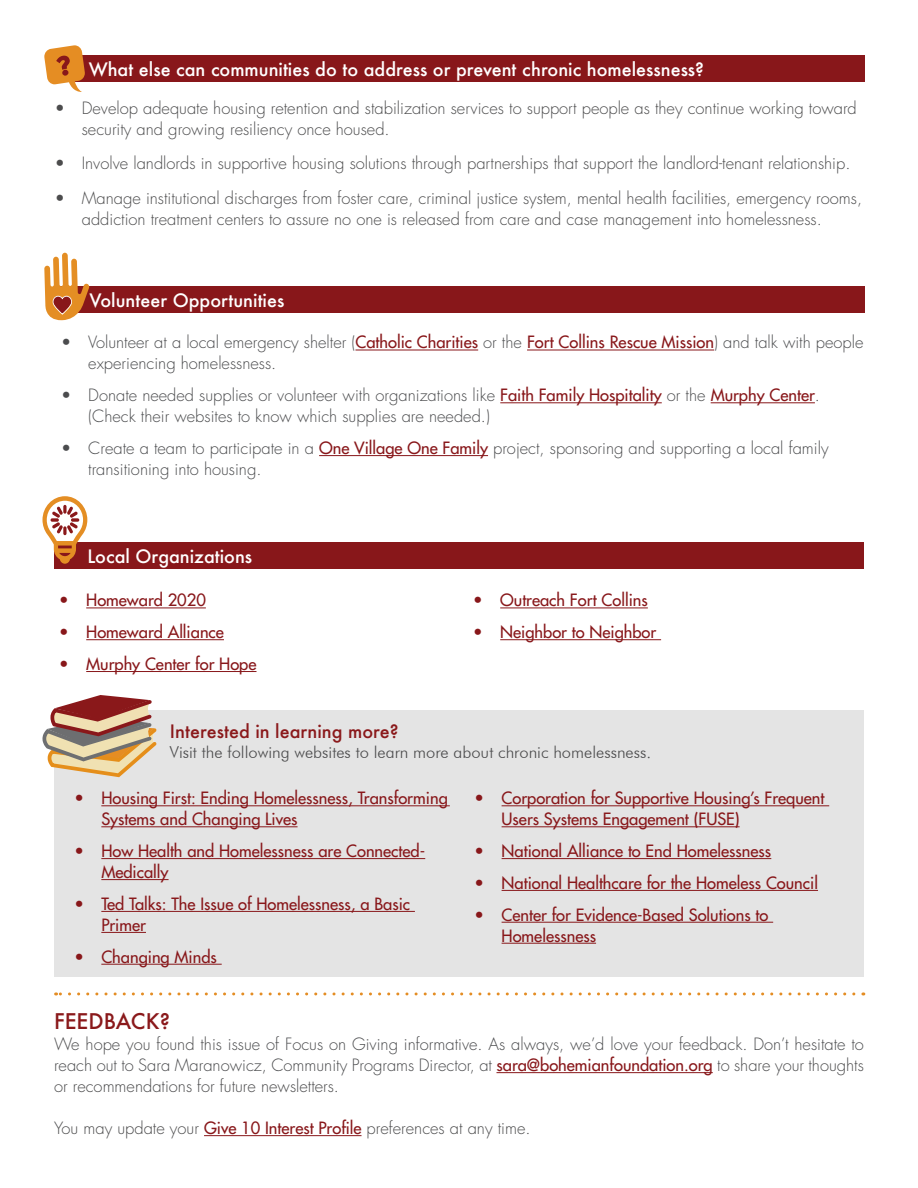
<style>
.page{position:relative;width:918px;height:1188px;background:#fff}
.page>*{position:absolute;margin:0;border:0;box-sizing:border-box;transform-origin:0 0}
.t1{font:500 21px "Futura";color:#8a191b}
.t2{font:500 18px "Futura";color:#fff}
.Paragraph_Style_1{font:500 18px "Futura";color:#8a191b}
.t3{font:300 16.5px/21px "Futura Std";color:#4b4c4e}
.t4{font:300 16.5px/21px "Futura Std";color:#4c4c4d}
.t5{font:500 16.5px/21px "Futura Std";color:#88171a}
.Paragraph_Style_1-2{font:300 16.5px "Futura BT";color:#4c4c4d}
.s1{font-weight:500;color:#88171a}
.s2{color:#4c4c4d}
</style>
<div class="page">
<div style="left:56px;top:286px;width:809px;height:27px;background:#88171a"></div>
<hr style="left:497px;top:1072px;width:216px;height:1px;background:#88171a">
<hr style="left:204px;top:1135px;width:158px;height:1px;background:#88171a">
<hr style="left:355px;top:350px;width:123px;height:1px;background:#88171a">
<hr style="left:527px;top:350px;width:187px;height:1px;background:#88171a">
<hr style="left:500px;top:402px;width:162px;height:1px;background:#88171a">
<hr style="left:711px;top:402px;width:104px;height:1px;background:#88171a">
<hr style="left:319px;top:455px;width:169px;height:1px;background:#88171a">
<div style="left:55px;top:55px;width:809px;height:27px;background:#88171a"></div>
<svg style="left:44px;top:45px;width:41px;height:47px"></svg>
<div style="left:54px;top:710px;width:810px;height:266px;background:#e4e4e4"></div>
<hr style="left:101px;top:805px;width:349px;height:1px;background:#88171a">
<hr style="left:101px;top:826px;width:197px;height:1px;background:#88171a">
<hr style="left:101px;top:858px;width:324px;height:1px;background:#88171a">
<hr style="left:101px;top:879px;width:68px;height:1px;background:#88171a">
<hr style="left:101px;top:911px;width:314px;height:1px;background:#88171a">
<hr style="left:101px;top:932px;width:45px;height:1px;background:#88171a">
<hr style="left:101px;top:964px;width:121px;height:1px;background:#88171a">
<hr style="left:502px;top:805px;width:327px;height:1px;background:#88171a">
<hr style="left:502px;top:826px;width:238px;height:1px;background:#88171a">
<hr style="left:502px;top:858px;width:269px;height:1px;background:#88171a">
<hr style="left:502px;top:890px;width:316px;height:1px;background:#88171a">
<hr style="left:502px;top:922px;width:271px;height:1px;background:#88171a">
<hr style="left:502px;top:943px;width:94px;height:1px;background:#88171a">
<svg style="left:42px;top:695px;width:115px;height:82px"></svg>
<svg style="left:56px;top:992px;width:798px;height:3px"></svg>
<hr style="left:86px;top:608px;width:120px;height:1px;background:#88171a">
<hr style="left:86px;top:639px;width:138px;height:1px;background:#88171a">
<hr style="left:86px;top:671px;width:171px;height:1px;background:#88171a">
<hr style="left:500px;top:608px;width:148px;height:1px;background:#88171a">
<hr style="left:500px;top:639px;width:161px;height:1px;background:#88171a">
<svg style="left:44px;top:253px;width:46px;height:67px"></svg>
<div style="left:54px;top:542px;width:810px;height:27px;background:#88171a"></div>
<svg style="left:42px;top:496px;width:45px;height:68px"></svg>
<p class="t2" style="left:89px;top:57px;width:617px">What else can communities do to address or prevent chronic homelessness?</p>
<p class="t4" style="left:82px;top:98px;width:777px;text-indent:-27px">• Develop adequate housing retention and stabilization services to support people as they continue working toward security and growing resiliency once housed.</p>
<p class="t4" style="left:55px;top:153px;width:797px">• Involve landlords in supportive housing solutions through partnerships that support the landlord-tenant relationship.</p>
<p class="t4" style="left:82px;top:188px;width:782px;text-indent:-27px">• Manage institutional discharges from foster care, criminal justice system, mental health facilities, emergency rooms, addiction treatment centers to assure no one is released from care and case management into homelessness.</p>
<p class="t2" style="left:89px;top:288px;width:196px">Volunteer Opportunities</p>
<p class="t3" style="left:88px;top:332px;width:777px;text-indent:-27px">• Volunteer at a local emergency shelter (<span class="s1">Catholic Charities</span> or the <span class="s1">Fort Collins Rescue Mission</span>) and talk with people experiencing homelessness.</p>
<p class="t3" style="left:88px;top:385px;width:733px;text-indent:-27px">• Donate needed supplies or volunteer with organizations like <span class="s1">Faith Family Hospitality</span> or the <span class="s1">Murphy Center</span>. (Check their websites to know which supplies are needed.)</p>
<p class="t3" style="left:88px;top:438px;width:742px;text-indent:-27px">• Create a team to participate in a <span class="s1">One Village One Family</span> project, sponsoring and supporting a local family transitioning into housing.</p>
<p class="t2" style="left:87px;top:544px;width:166px">Local Organizations</p>
<p class="t5" style="left:59px;top:590px;width:148px">• Homeward 2020</p>
<p class="t5" style="left:59px;top:622px;width:166px">• Homeward Alliance</p>
<p class="t5" style="left:59px;top:653px;width:199px">• Murphy Center for Hope</p>
<p class="t5" style="left:473px;top:590px;width:176px">• Outreach Fort Collins</p>
<p class="t5" style="left:473px;top:622px;width:185px">• Neighbor to Neighbor</p>
<p class="Paragraph_Style_1" style="left:170px;top:719px;width:230px">Interested in learning more?</p>
<p class="Paragraph_Style_1-2" style="left:170px;top:742px;width:483px">Visit the following websites to learn more about chronic homelessness.</p>
<p class="t5" style="left:101px;top:788px;width:348px;text-indent:-27px">• Housing First: Ending Homelessness, Transforming<br>Systems and Changing Lives</p>
<p class="t5" style="left:101px;top:840px;width:325px;text-indent:-27px">• How Health and Homelessness are Connected-<br>Medically</p>
<p class="t5" style="left:101px;top:893px;width:310px;text-indent:-27px">• Ted Talks: The Issue of Homelessness, a Basic<br>Primer</p>
<p class="t5" style="left:74px;top:946px;width:144px">• Changing Minds</p>
<p class="t5" style="left:502px;top:788px;width:324px;text-indent:-27px">• Corporation for Supportive Housing’s Frequent<br>Users Systems Engagement (FUSE)</p>
<p class="t5" style="left:475px;top:840px;width:298px">• National Alliance to End Homelessness</p>
<p class="t5" style="left:475px;top:872px;width:345px">• National Healthcare for the Homeless Council</p>
<p class="t5" style="left:502px;top:904px;width:268px;text-indent:-27px">• Center for Evidence-Based Solutions to<br>Homelessness</p>
<p class="t1" style="left:54px;top:1007px;width:118px">FEEDBACK?</p>
<p class="t3" style="left:54px;top:1034px;width:811px;text-align:justify"><span class="s2">We hope you found this</span> issue of Focus on Giving informative. As always, we’d love your feedback. Don’t hesitate to reach out to Sara Maranowicz, Community Programs Director, at <span class="s1">sara@bohemianfoundation.org</span> <span class="s2">to share your thoughts or recommendations for future newsletters.</span></p>
<p class="t4" style="left:54px;top:1118px;width:478px">You may update your <span class="s1">Give 10 Interest Profile</span> preferences at any time.</p>
</div>
